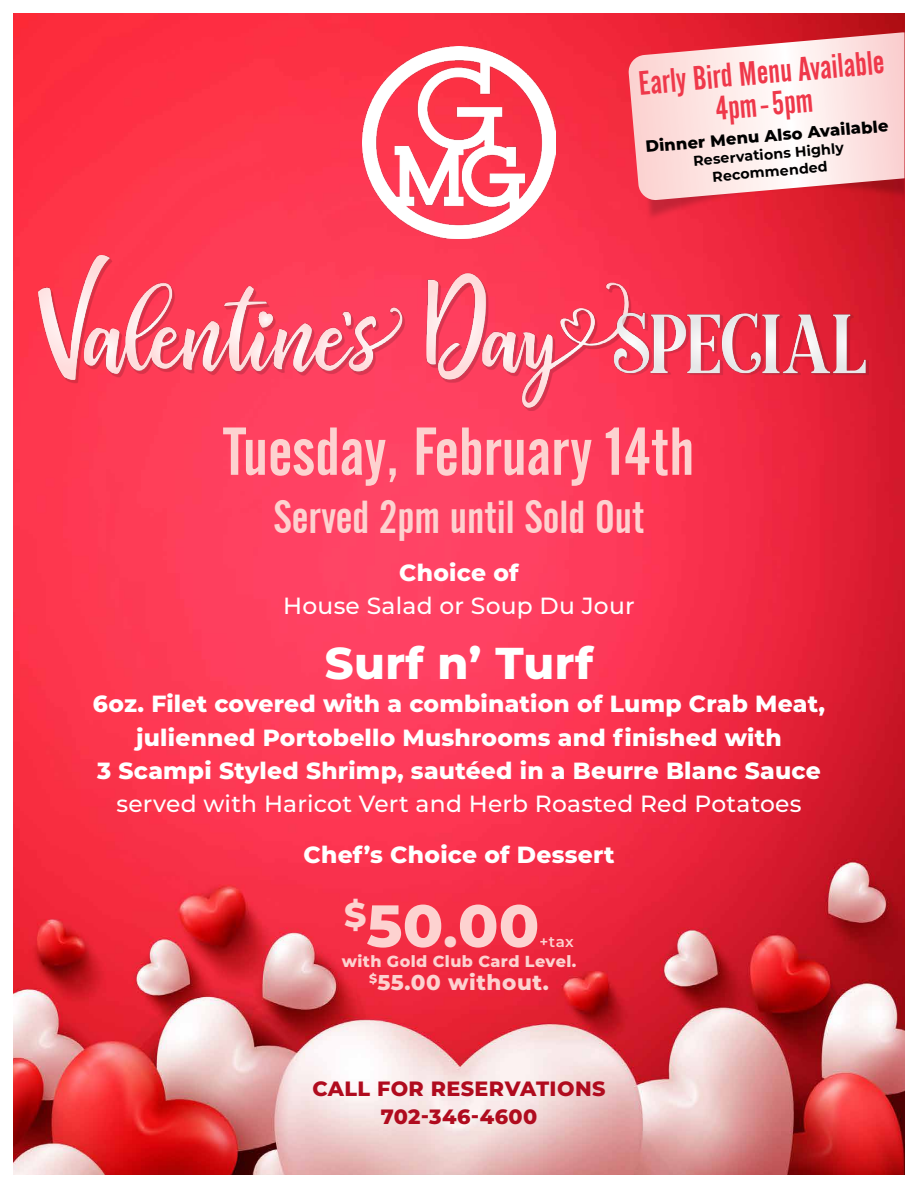
<style>
.page{position:relative;width:918px;height:1188px;background:#fff}
.page>*{position:absolute;margin:0;border:0;box-sizing:border-box;transform-origin:0 0}
.t1{font:67.05px "Alternate Gothic No 2 BT";color:#fdd2d0}
.t2{font:800 59.1px "Montserrat";color:#fdd2d0}
.t3{font:46.05px "Alternate Gothic No 2 BT";color:#fdd2d0}
.t4{font:800 44.55px "Montserrat";letter-spacing:.01em;color:#fff}
.t5{font:33.75px "Alternate Gothic No 2 BT";color:#ef384a;scale:.95 1}
.t6{font:800 23.4px "Montserrat";letter-spacing:.01em;color:#fff}
.t7{font:500 23.4px "Montserrat";letter-spacing:.01em;color:#fff}
.t8{font:800 21.45px "Montserrat";letter-spacing:.025em;color:#fdd2d0}
.t9{font:800 20.7px/27.5px "Montserrat";letter-spacing:.02em;color:#b00b1e;text-align:center}
.t10{font:800 16.35px "Montserrat";color:#000}
.t11{font:800 16.05px "Montserrat";letter-spacing:.025em;color:#fdd2d0}
.t12{font:600 15.15px "Montserrat";color:#fdd2d0}
.t13{font:700 14.25px/17.4px "Montserrat";color:#000;text-align:center}
.s1{font-size:58.5px}
.s2{font-size:49.8px}
</style>
<div class="page">
<img style="left:14px;top:14px;width:890px;height:1160px">
<img style="left:641px;top:201px;width:263px;height:31px">
<svg style="left:628px;top:32px;width:276px;height:169px"></svg>
<img style="left:363px;top:46px;width:192px;height:193px">
<img style="left:38px;top:256px;width:831px;height:155px">
<p class="t5" style="left:637px;top:64px;width:261px;rotate:-5deg">Early Bird Menu Available</p>
<p class="t5" style="left:714px;top:90px;width:105px;rotate:-5deg">4pm-5pm</p>
<p class="t10" style="left:645px;top:135px;width:245px;rotate:-5deg">Dinner Menu Also Available</p>
<p class="t13" style="left:693px;top:151px;width:153px;rotate:-5deg">Reservations Highly<br>Recommended</p>
<p class="t1" style="left:224px;top:414px;width:472px">Tuesday<span class="s1">,</span> February 14th</p>
<p class="t3" style="left:273px;top:492px;width:373px">Served 2pm until Sold Out</p>
<p class="t6" style="left:399px;top:556px;width:121px">Choice of</p>
<p class="t7" style="left:283px;top:590px;width:353px">House Salad or Soup Du Jour</p>
<p class="t4" style="left:325px;top:630px;width:270px">Surf n’ Turf</p>
<p class="t6" style="left:93px;top:687px;width:734px">6oz. Filet covered with a combination of Lump Crab Meat,</p>
<p class="t6" style="left:136px;top:720px;width:647px">julienned Portobello Mushrooms and finished with</p>
<p class="t6" style="left:97px;top:754px;width:725px">3 Scampi Styled Shrimp, sautéed in a Beurre Blanc Sauce</p>
<p class="t7" style="left:116px;top:788px;width:687px">served with Haricot Vert and Herb Roasted Red Potatoes</p>
<p class="t6" style="left:304px;top:838px;width:312px">Chef’s Choice of Dessert</p>
<p class="t2" style="left:344px;top:882px;width:197px"><sup>$</sup>50<span class="s2">.</span>00</p>
<p class="t12" style="left:540px;top:931px;width:36px">+tax</p>
<p class="t11" style="left:342px;top:949px;width:236px">with Gold Club Card Level.</p>
<p class="t8" style="left:369px;top:967px;width:181px"><sup>$</sup>55.00 without.</p>
<p class="t9" style="left:313px;top:1074px;width:294px">CALL FOR RESERVATIONS<br>702-346-4600</p>
</div>
